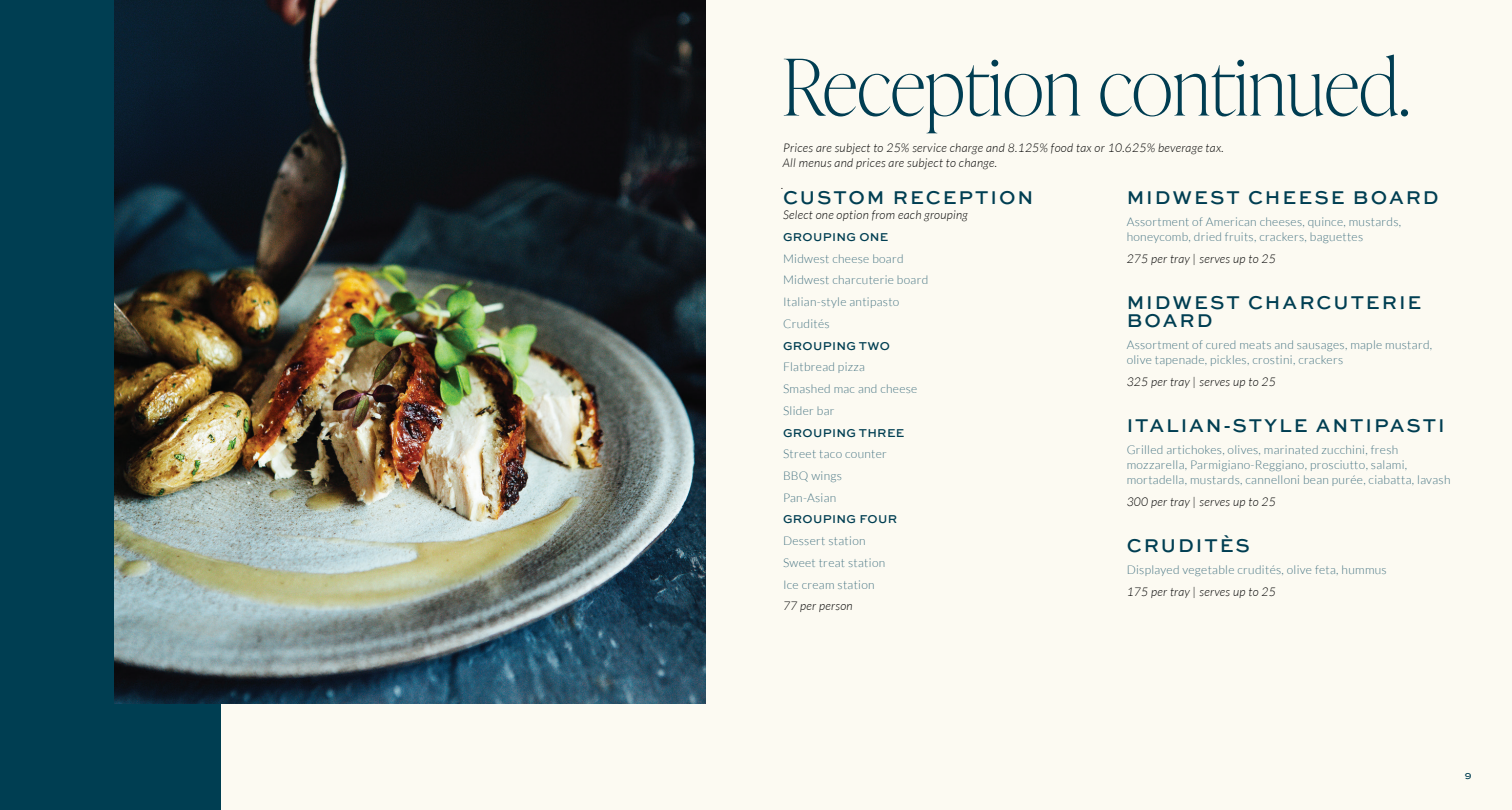
<style>
.page{position:relative;width:1512px;height:810px;background:#fcfaf2}
.page>*{position:absolute;margin:0;border:0;box-sizing:border-box;transform-origin:0 0}
.Headline{font:100 78px "Ivy Presto Display";color:#003d52}
._4_-_Body_copy{font:500 19.5px/18px "Sweet Sans Pro";letter-spacing:.1em;color:#003e52}
._4_-_Body_copy-2{font:300 12px/15px "Lato";letter-spacing:.025em;color:#457382}
._4_-_Body_copy-3{font:italic 300 12px "Lato";letter-spacing:.025em;color:#000}
._4_-_Body_copy-4{font:500 12px "Sweet Sans Pro";letter-spacing:.025em;color:#003e52}
.t1{font:500 9px "Sweet Sans Pro";color:#003e52}
</style>
<div class="page">
<div style="left:0;top:0;width:220px;height:810px;background:#003e52"></div>
<img style="left:115px;top:0;width:590px;height:703px">
<p class="Headline" style="left:782px;top:32px;width:629px">Reception continued.</p>
<p class="_4_-_Body_copy-3" style="left:783px;top:142px;width:442px">Prices are subject to 25% service charge and 8.125% food tax or 10.625% beverage tax.</p>
<p class="_4_-_Body_copy-3" style="left:783px;top:157px;width:216px">All menus and prices are subject to change.</p>
<p class="_4_-_Body_copy-3" style="left:781px;top:178px;width:4px">.</p>
<p class="_4_-_Body_copy" style="left:783px;top:188px;width:252px">CUSTOM RECEPTION</p>
<p class="_4_-_Body_copy-3" style="left:783px;top:208px;width:186px">Select one option from each grouping</p>
<p class="_4_-_Body_copy-4" style="left:783px;top:228px;width:107px">GROUPING ONE</p>
<p class="_4_-_Body_copy-2" style="left:783px;top:251px;width:122px">Midwest cheese board</p>
<p class="_4_-_Body_copy-2" style="left:783px;top:273px;width:147px">Midwest charcuterie board</p>
<p class="_4_-_Body_copy-2" style="left:783px;top:294px;width:118px">Italian-style antipasto</p>
<p class="_4_-_Body_copy-2" style="left:783px;top:316px;width:48px">Crudités</p>
<p class="_4_-_Body_copy-4" style="left:783px;top:337px;width:108px">GROUPING TWO</p>
<p class="_4_-_Body_copy-2" style="left:783px;top:360px;width:84px">Flatbread pizza</p>
<p class="_4_-_Body_copy-2" style="left:783px;top:381px;width:136px">Smashed mac and cheese</p>
<p class="_4_-_Body_copy-2" style="left:783px;top:403px;width:53px">Slider bar</p>
<p class="_4_-_Body_copy-4" style="left:783px;top:424px;width:123px">GROUPING THREE</p>
<p class="_4_-_Body_copy-2" style="left:783px;top:446px;width:106px">Street taco counter</p>
<p class="_4_-_Body_copy-2" style="left:783px;top:468px;width:61px">BBQ wings</p>
<p class="_4_-_Body_copy-2" style="left:783px;top:490px;width:55px">Pan-Asian</p>
<p class="_4_-_Body_copy-4" style="left:783px;top:511px;width:116px">GROUPING FOUR</p>
<p class="_4_-_Body_copy-2" style="left:783px;top:533px;width:84px">Dessert station</p>
<p class="_4_-_Body_copy-2" style="left:783px;top:555px;width:104px">Sweet treat station</p>
<p class="_4_-_Body_copy-2" style="left:783px;top:577px;width:93px">Ice cream station</p>
<p class="_4_-_Body_copy-3" style="left:783px;top:600px;width:71px">77 per person</p>
<p class="_4_-_Body_copy" style="left:1127px;top:188px;width:314px">MIDWEST CHEESE BOARD</p>
<p class="_4_-_Body_copy-2" style="left:1127px;top:214px;width:276px">Assortment of American cheeses, quince, mustards, honeycomb, dried fruits, crackers, baguettes</p>
<p class="_4_-_Body_copy-3" style="left:1127px;top:252px;width:151px">275 per tray | serves up to 25</p>
<p class="_4_-_Body_copy" style="left:1127px;top:293px;width:296px">MIDWEST CHARCUTERIE<br>BOARD</p>
<p class="_4_-_Body_copy-2" style="left:1127px;top:337px;width:307px">Assortment of cured meats and sausages, maple mustard, olive tapenade, pickles, crostini, crackers</p>
<p class="_4_-_Body_copy-3" style="left:1127px;top:375px;width:151px">325 per tray | serves up to 25</p>
<p class="_4_-_Body_copy" style="left:1127px;top:416px;width:320px">ITALIAN-STYLE ANTIPASTI</p>
<p class="_4_-_Body_copy-2" style="left:1127px;top:442px;width:325px">Grilled artichokes, olives, marinated zucchini, fresh mozzarella, Parmigiano-Reggiano, prosciutto, salami, mortadella, mustards, cannelloni bean purée, ciabatta, lavash</p>
<p class="_4_-_Body_copy-3" style="left:1127px;top:495px;width:151px">300 per tray | serves up to 25</p>
<p class="_4_-_Body_copy" style="left:1127px;top:536px;width:125px">CRUDITÈS</p>
<p class="_4_-_Body_copy-2" style="left:1127px;top:562px;width:262px">Displayed vegetable crudités, olive feta, hummus</p>
<p class="_4_-_Body_copy-3" style="left:1127px;top:585px;width:151px">175 per tray | serves up to 25</p>
<p class="t1" style="left:1465px;top:770px;width:8px">9</p>
</div>
